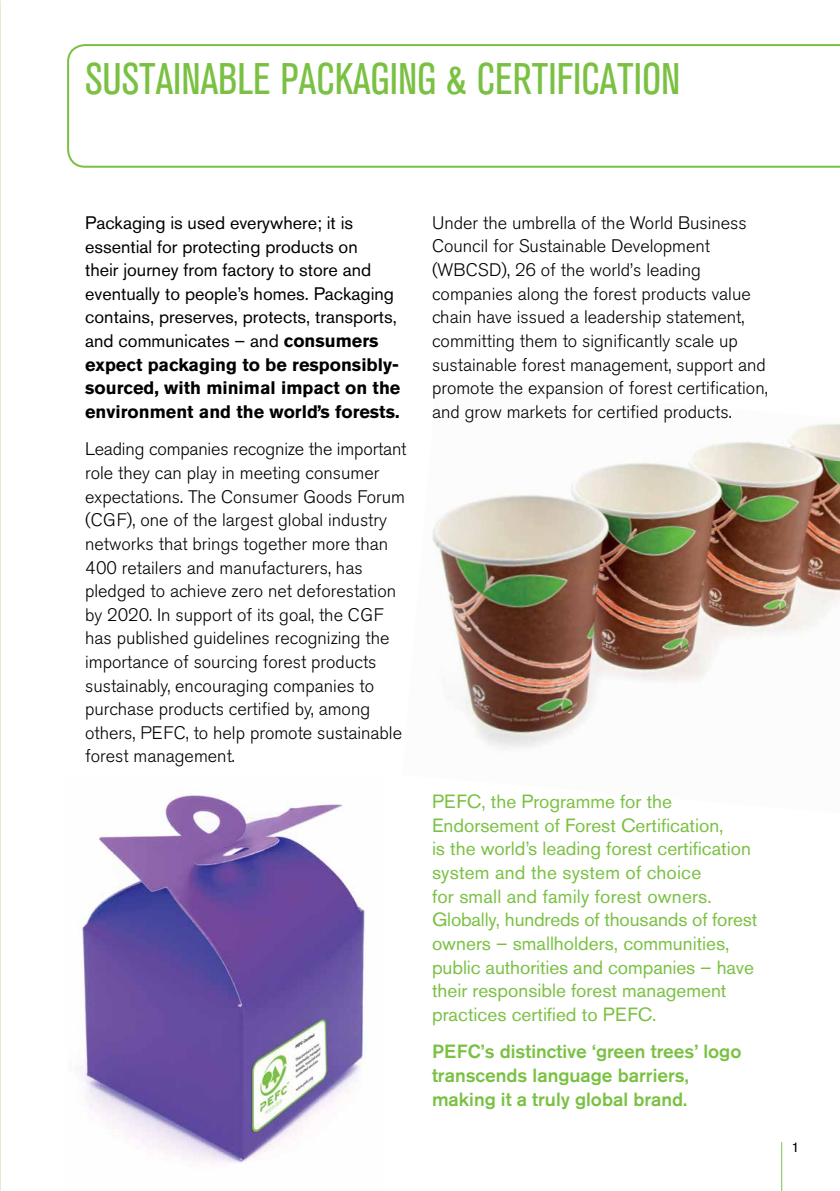
<style>
.page{position:relative;width:840px;height:1191px;background:#fff}
.page>*{position:absolute;margin:0;border:0;box-sizing:border-box;transform-origin:0 0}
.t1{font:condensed 44px "Akzidenz Grotesk BE";color:#7ac143}
.t2{font:19px/23.6px "Akzidenz Grotesk BE";color:#7ac143}
.t3{font:500 19px/23.6px "Akzidenz Grotesk BE";color:#7ac143}
.t4{font:300 18px/23.6px "Akzidenz Grotesk BE";color:#000}
.t5{font:18px/23.6px "Akzidenz Grotesk BE";color:#000}
.t6{font:14px "Akzidenz Grotesk BE";color:#000}
.s1{font-weight:700}
</style>
<div class="page">
<hr style="left:780px;top:1142px;width:1px;height:49px;background:#7ac143">
<img style="left:432px;top:423px;width:407px;height:326px">
<svg style="left:67px;top:44px;width:772px;height:124px"></svg>
<img style="left:79px;top:789px;width:286px;height:374px">
<h1 class="t1" style="left:85px;top:54px;width:35px">SUSTAINABLE</h1>
<h1 class="t1" style="left:280px;top:54px;width:90px">PAC KAGING</h1>
<h1 class="t1" style="left:446px;top:54px;width:65px">&amp; CERTIFICATION</h1>
<p class="t5" style="left:85px;top:211px;width:316px">Packaging is used everywhere; it is essential for protecting products on<br>their journey from factory to store and eventually to people’s homes. Packaging contains, preserves, protects, transports, and communicates – and <span class="s1">consumers expect packaging to be responsibly&shy;sourced, with minimal impact on the environment and the world’s forests.</span></p>
<p class="t4" style="left:85px;top:438px;width:323px">Leading companies recognize the important role they can play in meeting consumer expectations. The Consumer Goods Forum (CGF), one of the largest global industry networks that brings together more than 400 retailers and manufacturers, has pledged to achieve zero net deforestation by 2020. In support of its goal, the CGF has published guidelines recognizing the importance of sourcing forest products sustainably, encouraging companies to purchase products certified by, among others, PEFC, to help promote sustainable forest management.</p>
<p class="t4" style="left:432px;top:211px;width:337px">Under the umbrella of the World Business Council for Sustainable Development (WBCSD), 26 of the world’s leading companies along the forest products value chain have issued a leadership statement, committing them to significantly scale up sustainable forest management, support and promote the expansion of forest certification, and grow markets for certified products.</p>
<p class="t2" style="left:432px;top:789px;width:326px">PEFC, the Programme for the Endorsement of Forest Certification,<br>is the world’s leading forest certification system and the system of choice<br>for small and family forest owners.<br>Globally, hundreds of thousands of forest owners – smallholders, communities, public authorities and companies – have their responsible forest management practices certified to PEFC.</p>
<p class="t3" style="left:432px;top:1039px;width:311px">PEFC’s distinctive ‘green trees’ logo transcends language barriers, making it a truly global brand.</p>
<p class="t6" style="left:791px;top:1139px;width:10px">1</p>
</div>
